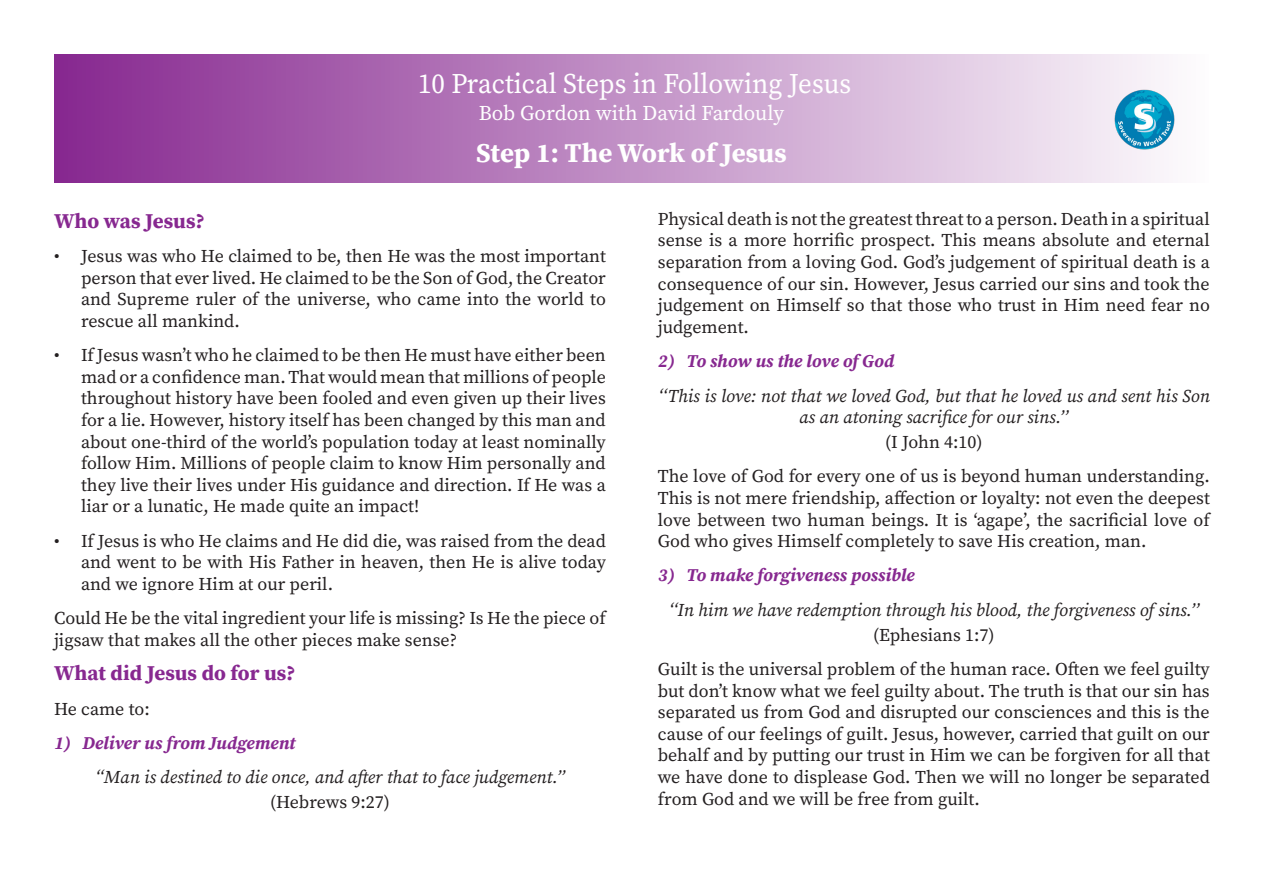
<style>
.page{position:relative;width:1263px;height:893px;background:#fff}
.page>*{position:absolute;margin:0;border:0;box-sizing:border-box;transform-origin:0 0}
.t1{font:28.35px "Source Serif Variable";color:#fff;scale:.95 1}
.t2{font:27px "Source Serif Variable";letter-spacing:.015em;color:#fff}
.Paragraph_Style_1{font:21px "Source Serif Variable";letter-spacing:.015em;color:#872890}
.t3{font:21px "Source Serif Variable";color:#fff}
.Paragraph_Style_1-2{font:18px/21.6px "Source Serif Variable";color:#231f20;text-align:justify}
.Paragraph_Style_1-3{font:italic 18px/21.6px "Source Serif Variable";color:#231f20;text-align:center}
.Paragraph_Style_1-4{font:italic 18px "Source Serif Variable";letter-spacing:.035em;color:#872890}
</style>
<div class="page">
<div style="left:54px;top:54px;width:1155px;height:129px;background:linear-gradient(to right,#86278f,#fefdfe)"></div>
<img style="left:1112px;top:87px;width:64px;height:64px">
<h1 class="t1" style="left:418px;top:65px;width:457px">10 Practical Steps in Following Jesus</h1>
<p class="t3" style="left:479px;top:99px;width:307px">Bob Gordon with David Fardouly</p>
<h2 class="t2" style="left:476px;top:135px;width:311px">Step 1: The Work of Jesus</h2>
<p class="Paragraph_Style_1" style="left:54px;top:207px;width:152px">Who was Jesus?</p>
<p class="Paragraph_Style_1-2" style="left:81px;top:245px;width:526px;text-indent:-27px">• Jesus was who He claimed to be, then He was the most important person that ever lived. He claimed to be the Son of God, the Creator and Supreme ruler of the universe, who came into the world to rescue all mankind.</p>
<p class="Paragraph_Style_1-2" style="left:81px;top:344px;width:526px;text-indent:-27px">• IfJesus wasn’t who he claimed to be then He must have either been mad or a confidence man.That would mean that millions of people throughout history have been fooled and even given up their lives for a lie. However, history itself has been changed by this man and about one-third of the world’s population today at least nominally follow Him. Millions of people claim to know Him personally and they live their lives under His guidance and direction. If He was a liar or a lunatic, He made quite an impact!</p>
<p class="Paragraph_Style_1-2" style="left:81px;top:530px;width:526px;text-indent:-27px">• If Jesus is who He claims and He did die, was raised from the dead and went to be with His Father in heaven, then He is alive today and we ignore Him at our peril.</p>
<p class="Paragraph_Style_1-2" style="left:54px;top:608px;width:553px">Could He be the vital ingredient your life is missing? Is He the piece of jigsaw that makes all the other pieces make sense?</p>
<p class="Paragraph_Style_1" style="left:54px;top:659px;width:242px">What did Jesus do for us?</p>
<p class="Paragraph_Style_1-2" style="left:54px;top:698px;width:97px">He came to:</p>
<p class="Paragraph_Style_1-4" style="left:54px;top:731px;width:243px">1) Deliver us from Judgement</p>
<p class="Paragraph_Style_1-3" style="left:95px;top:766px;width:472px">‘‘Man is destined to die once, and after that to face judgement.’’</p>
<p class="Paragraph_Style_1-2" style="left:270px;top:791px;width:121px">(Hebrews 9:27)</p>
<p class="Paragraph_Style_1-2" style="left:658px;top:208px;width:553px">Physical death is not the greatest threat to a person. Death in a spiritual sense is a more horrific prospect. This means absolute and eternal separation from a loving God. God’s judgement of spiritual death is a consequence of our sin. However, Jesus carried our sins and took the judgement on Himself so that those who trust in Him need fear no judgement.</p>
<p class="Paragraph_Style_1-4" style="left:658px;top:349px;width:237px">2) To show us the love of God</p>
<p class="Paragraph_Style_1-3" style="left:658px;top:385px;width:553px">‘‘This is love: not that we loved God, but that he loved us and sent his Son as an atoning sacrifice for our sins.’’</p>
<p class="Paragraph_Style_1-2" style="left:885px;top:431px;width:99px">(I John 4:10)</p>
<p class="Paragraph_Style_1-2" style="left:658px;top:465px;width:553px">The love of God for every one of us is beyond human understanding.<br>This is not mere friendship, affection or loyalty: not even the deepest love between two human beings. It is ‘agape’, the sacrificial love of God who gives Himself completely to save His creation, man.</p>
<p class="Paragraph_Style_1-4" style="left:658px;top:563px;width:257px">3) To make forgiveness possible</p>
<p class="Paragraph_Style_1-3" style="left:668px;top:599px;width:532px">‘‘In him we have redemption through his blood, the forgiveness of sins.’’</p>
<p class="Paragraph_Style_1-2" style="left:873px;top:624px;width:123px">(Ephesians 1:7)</p>
<p class="Paragraph_Style_1-2" style="left:658px;top:658px;width:553px">Guilt is the universal problem of the human race. Often we feel guilty but don’t know what we feel guilty about. The truth is that our sin has separated us from God and disrupted our consciences and this is the cause of our feelings of guilt. Jesus, however, carried that guilt on our behalf and by putting our trust in Him we can be forgiven for all that we have done to displease God. Then we will no longer be separated from God and we will be free from guilt.</p>
</div>
